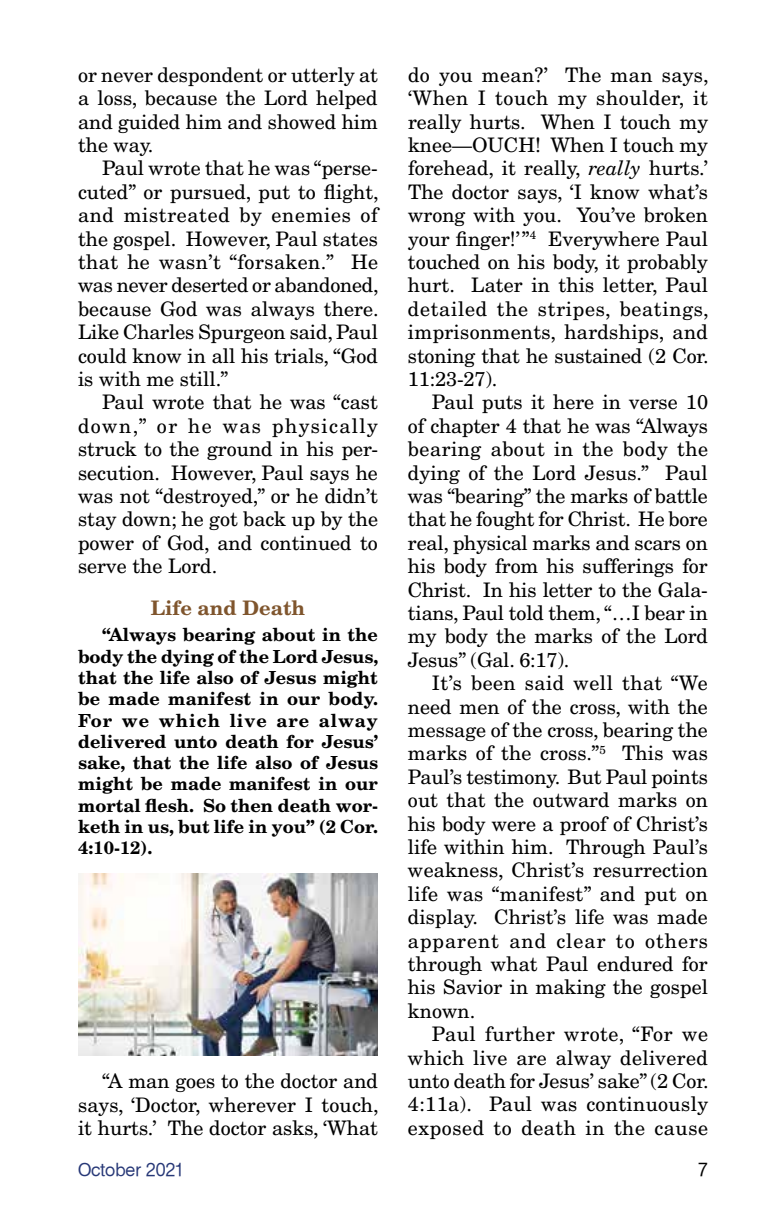
<style>
.page{position:relative;width:774px;height:1224px;background:#fff}
.page>*{position:absolute;margin:0;border:0;box-sizing:border-box;transform-origin:0 0}
.t1{font:20px/23.4px "New Century Schlbk";color:#000;text-align:justify}
.t2{font:700 20px "New Century Schlbk";color:#7f552d}
.t3{font:700 18px/21.2px "New Century Schlbk";color:#000;text-align:justify}
.t4{font:18px "Basic Sans SF";color:#273877}
.t5{font:18px "Basic Sans SF";color:#000}
.s1{font-style:italic}
</style>
<div class="page">
<img style="left:78px;top:874px;width:300px;height:182px">
<p class="t1" style="left:78px;top:63px;width:302px">or never despondent or utterly at a loss, because the Lord helped and guided him and showed him the way.</p>
<p class="t1" style="left:78px;top:157px;width:302px;text-indent:24px">Paul wrote that he was “perse&shy;cuted” or pursued, put to flight, and mistreated by enemies of the gospel. However, Paul states that he wasn’t “forsaken.” He was never deserted or abandoned, because God was always there.<br>Like Charles Spurgeon said, Paul could know in all his trials, “God is with me still.”</p>
<p class="t1" style="left:78px;top:391px;width:302px;text-indent:24px">Paul wrote that he was “cast down,” or he was physically struck to the ground in his per&shy;secution. However, Paul says he was not “destroyed,” or he didn’t stay down; he got back up by the power of God, and continued to serve the Lord.</p>
<p class="t2" style="left:151px;top:595px;width:156px">Life and Death</p>
<p class="t3" style="left:78px;top:624px;width:302px;text-indent:24px">“Always bearing about in the body the dying of the Lord Jesus, that the life also of Jesus might be made manifest in our body.<br>For we which live are alway delivered unto death for Jesus’ sake, that the life also of Jesus might be made manifest in our mortal flesh. So then death wor&shy;keth in us, but life in you” (2 Cor.<br>4:10-12).</p>
<p class="t1" style="left:78px;top:1070px;width:302px;text-indent:24px">“A man goes to the doctor and says, ‘Doctor, wherever I touch, it hurts.’ The doctor asks, ‘What</p>
<p class="t1" style="left:408px;top:63px;width:302px">do you mean?’ The man says, ‘When I touch my shoulder, it really hurts. When I touch my knee—OUCH! When I touch my forehead, it really, <span class="s1">really</span> hurts.’ The doctor says, ‘I know what’s wrong with you. You’ve broken your finger!’”<sup>4</sup> Everywhere Paul touched on his body, it probably hurt. Later in this letter, Paul detailed the stripes, beatings, imprisonments, hardships, and stoning that he sustained (2 Cor.<br>11:23-27).</p>
<p class="t1" style="left:408px;top:391px;width:302px;text-indent:24px">Paul puts it here in verse 10 of chapter 4 that he was “Always bearing about in the body the dying of the Lord Jesus.” Paul was “bearing” the marks of battle that he fought for Christ. He bore real, physical marks and scars on his body from his sufferings for Christ. In his letter to the Gala&shy;tians, Paul told them, “…I bear in my body the marks of the Lord Jesus” (Gal. 6:17).</p>
<p class="t1" style="left:408px;top:671px;width:302px;text-indent:24px">It’s been said well that “We need men of the cross, with the message of the cross, bearing the marks of the cross.”<sup>5</sup> This was Paul’s testimony. But Paul points out that the outward marks on his body were a proof of Christ’s life within him. Through Paul’s weakness, Christ’s resurrection life was “manifest” and put on display. Christ’s life was made apparent and clear to others through what Paul endured for his Savior in making the gospel known.</p>
<p class="t1" style="left:408px;top:1022px;width:302px;text-indent:24px">Paul further wrote, “For we which live are alway delivered unto death for Jesus’ sake” (2 Cor.<br>4:11a). Paul was continuously exposed to death in the cause</p>
<p class="t4" style="left:78px;top:1160px;width:108px">October 2021</p>
<p class="t5" style="left:698px;top:1160px;width:11px">7</p>
</div>
